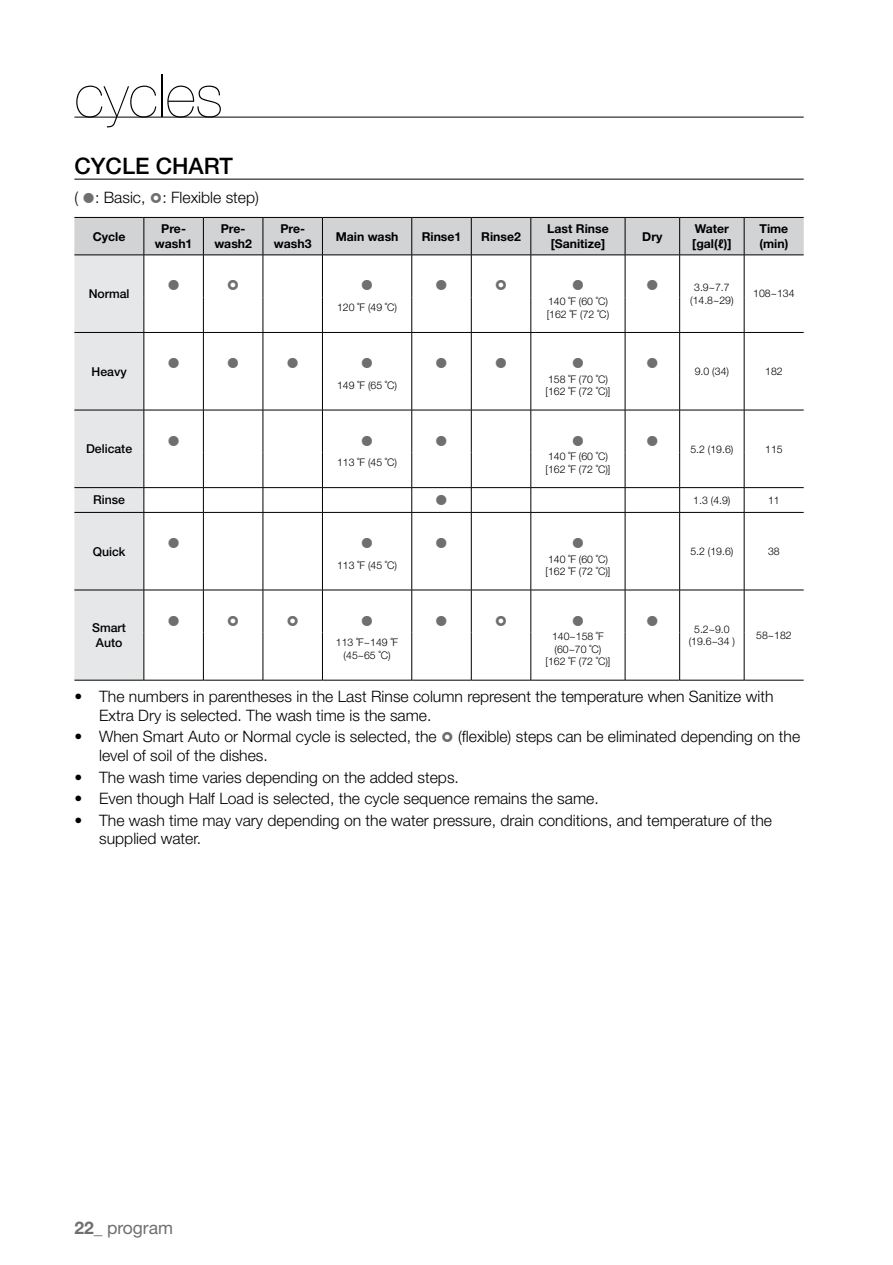
<style>
.page{position:relative;width:893px;height:1265px;background:#fff}
.page>*{position:absolute;margin:0;border:0;box-sizing:border-box;transform-origin:0 0}
.t1{font:200 59.5px "Helvetica Neue LT Pro";color:#000}
.t2{font:500 22.75px "Helvetica Neue LT Pro";color:#000}
.t3{font:17.5px "Helvetica Neue LT Pro";color:#6d6f71}
.t4{font:300 15.75px/18.9px "Helvetica Neue LT Pro";color:#000}
.t5{font:700 12.25px/14.7px "Helvetica Neue LT Pro";color:#000;text-align:center}
.t6{font:500 12.25px/14.7px "Helvetica Neue LT Pro";color:#000}
.t7{font:300 10.5px/12.6px "Helvetica Neue LT Pro";color:#000;text-align:center}
.s1{font-weight:700}
</style>
<div class="page">
<hr style="left:74px;top:117px;width:730px;height:1px;background:#000">
<hr style="left:74px;top:179px;width:730px;height:1px;background:#000">
<hr style="left:74px;top:680px;width:70px;height:1px;background:#000">
<hr style="left:144px;top:680px;width:59px;height:1px;background:#000">
<hr style="left:203px;top:680px;width:60px;height:1px;background:#000">
<hr style="left:263px;top:680px;width:59px;height:1px;background:#000">
<hr style="left:322px;top:680px;width:90px;height:1px;background:#000">
<hr style="left:412px;top:680px;width:59px;height:1px;background:#000">
<hr style="left:471px;top:680px;width:60px;height:1px;background:#000">
<hr style="left:531px;top:680px;width:94px;height:1px;background:#000">
<hr style="left:625px;top:680px;width:55px;height:1px;background:#000">
<hr style="left:680px;top:680px;width:64px;height:1px;background:#000">
<hr style="left:744px;top:680px;width:60px;height:1px;background:#000">
<svg style="left:74px;top:217px;width:730px;height:463px"></svg>
<h1 class="t1" style="left:74px;top:61px;width:150px">cycles</h1>
<h2 class="t2" style="left:74px;top:152px;width:160px">Cycle chart</h2>
<p class="t4" style="left:74px;top:187px;width:186px">( : Basic, : Flexible step)</p>
<p class="t5" style="left:93px;top:228px;width:34px">Cycle</p>
<p class="t5" style="left:155px;top:221px;width:39px">Pre&shy;wash1</p>
<p class="t5" style="left:214px;top:221px;width:39px">Pre&shy;wash2</p>
<p class="t5" style="left:274px;top:221px;width:39px">Pre&shy;wash3</p>
<p class="t5" style="left:336px;top:228px;width:64px">Main wash</p>
<p class="t5" style="left:422px;top:228px;width:41px">Rinse1</p>
<p class="t5" style="left:481px;top:228px;width:41px">Rinse2</p>
<p class="t5" style="left:547px;top:221px;width:63px;text-align:left">Last Rinse [Sanitize]</p>
<p class="t5" style="left:642px;top:228px;width:22px">Dry</p>
<p class="t5" style="left:692px;top:221px;width:41px;text-align:left">Water [gal(ℓ)]</p>
<p class="t5" style="left:759px;top:221px;width:30px;text-align:left">Time (min)</p>
<p class="t6" style="left:89px;top:286px;width:42px">Normal</p>
<p class="t7" style="left:690px;top:281px;width:45px">3.9~7.7 (14.8~29)</p>
<p class="t7" style="left:753px;top:287px;width:43px">108~134</p>
<p class="t7" style="left:337px;top:301px;width:61px">120 ˚F (49 ˚C)</p>
<p class="t7" style="left:547px;top:295px;width:64px;text-align:left">140 ˚F (60 ˚C) [162 ˚F (72 ˚C)</p>
<p class="t6" style="left:92px;top:364px;width:37px">Heavy</p>
<p class="t7" style="left:695px;top:365px;width:36px">9.0 (34)</p>
<p class="t7" style="left:765px;top:365px;width:19px">182</p>
<p class="t7" style="left:337px;top:379px;width:61px">149 ˚F (65 ˚C)</p>
<p class="t7" style="left:545px;top:372px;width:66px;text-align:left">158 ˚F (70 ˚C) [162 ˚F (72 ˚C)]</p>
<p class="t6" style="left:86px;top:441px;width:48px">Delicate</p>
<p class="t7" style="left:690px;top:442px;width:45px">5.2 (19.6)</p>
<p class="t7" style="left:765px;top:442px;width:19px">115</p>
<p class="t7" style="left:337px;top:456px;width:61px">113 ˚F (45 ˚C)</p>
<p class="t7" style="left:545px;top:450px;width:66px;text-align:left">140 ˚F (60 ˚C) [162 ˚F (72 ˚C)]</p>
<p class="t6" style="left:93px;top:493px;width:33px">Rinse</p>
<p class="t7" style="left:693px;top:494px;width:39px">1.3 (4.9)</p>
<p class="t7" style="left:768px;top:494px;width:13px">11</p>
<p class="t6" style="left:93px;top:544px;width:34px">Quick</p>
<p class="t7" style="left:690px;top:545px;width:45px">5.2 (19.6)</p>
<p class="t7" style="left:768px;top:545px;width:13px">38</p>
<p class="t7" style="left:337px;top:559px;width:61px">113 ˚F (45 ˚C)</p>
<p class="t7" style="left:545px;top:552px;width:66px;text-align:left">140 ˚F (60 ˚C) [162 ˚F (72 ˚C)]</p>
<p class="t6" style="left:92px;top:620px;width:35px">Smart<br>Auto</p>
<p class="t7" style="left:689px;top:622px;width:48px">5.2~9.0 (19.6~34 )</p>
<p class="t7" style="left:756px;top:629px;width:37px">58~182</p>
<p class="t7" style="left:336px;top:636px;width:64px">113 ˚F~149 ˚F (45~65 ˚C)</p>
<p class="t7" style="left:545px;top:630px;width:66px">140~158 ˚F (60~70 ˚C) [162 ˚F (72 ˚C)]</p>
<p class="t4" style="left:99px;top:687px;width:676px;text-indent:-25px"><span class="s1">•</span> The numbers in parentheses in the Last Rinse column represent the temperature when Sanitize with<br>Extra Dry is selected. The wash time is the same.</p>
<p class="t4" style="left:74px;top:727px;width:364px"><span class="s1">•</span> When Smart Auto or Normal cycle is selected, the</p>
<p class="t4" style="left:458px;top:727px;width:344px">(flexible) steps can be eliminated depending on the</p>
<p class="t4" style="left:99px;top:746px;width:170px">level of soil of the dishes.</p>
<p class="t4" style="left:74px;top:767px;width:386px"><span class="s1">•</span> The wash time varies depending on the added steps.</p>
<p class="t4" style="left:74px;top:789px;width:526px"><span class="s1">•</span> Even though Half Load is selected, the cycle sequence remains the same.</p>
<p class="t4" style="left:99px;top:810px;width:674px;text-indent:-25px"><span class="s1">•</span> The wash time may vary depending on the water pressure, drain conditions, and temperature of the supplied water.</p>
<p class="t3" style="left:74px;top:1217px;width:100px"><span class="s1">22_</span> program</p>
</div>
